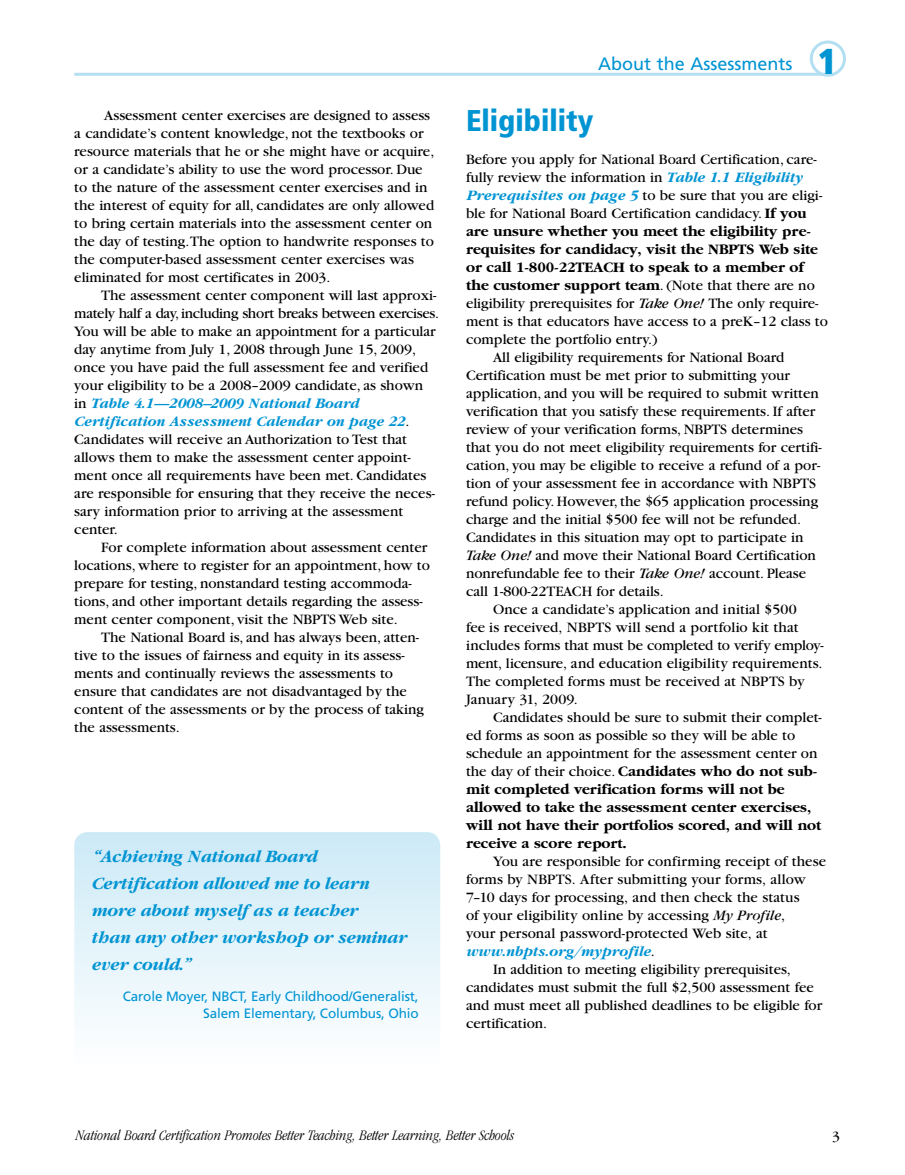
<style>
.page{position:relative;width:905px;height:1175px;background:#fff}
.page>*{position:absolute;margin:0;border:0;box-sizing:border-box;transform-origin:0 0}
.t1{font:900 condensed 30px "Frutiger LT Std";color:#0094d3}
.t2{font:italic 700 18px/27px "Garamond";letter-spacing:-.01em;color:#0094d3}
.t3{font:18px "Frutiger LT Std";color:#0094d3}
.t4{font:15px/18px "Garamond";color:#000}
.t5{font:700 15px "Garamond";color:#000}
.t6{font:italic 300 condensed 15px "ITC Garamond Std";color:#000}
.t7{font:italic 700 15px "Garamond";color:#0094d3}
.t8{font:13.5px/16.5px "Frutiger LT Std";letter-spacing:-.01em;color:#0094d3;text-align:right}
.s1{font-weight:700;font-style:italic;color:#0094d3}
.s2{font-weight:900;font-stretch:condensed;font-size:36px}
.s3{font-weight:700}
.s4{font-weight:400}
.s5{font-style:italic}
.s6{font-weight:400;font-style:normal;color:#000}
</style>
<div class="page">
<hr style="left:74px;top:73px;width:756px;height:3px;background:#b3dff2">
<div style="left:809px;top:40px;width:37px;height:37px;border:3px solid #b3dff2;border-radius:50%"></div>
<div style="left:74px;top:832px;width:366px;height:235px;background:linear-gradient(to bottom,#cceaf6,#feffff);border-radius:14px"></div>
<p class="t4" style="left:74px;top:106px;width:361px;text-indent:30px">Assessment center exercises are designed to assess a candidate’s content knowledge, not the textbooks or resource materials that he or she might have or acquire, or a candidate’s ability to use the word processor. Due to the nature of the assessment center exercises and in the interest of equity for all, candidates are only allowed to bring certain materials into the assessment center on the day of testing.The option to handwrite responses to the computer-based assessment center exercises was eliminated for most certificates in 2003.</p>
<p class="t4" style="left:74px;top:286px;width:366px;text-indent:27px">The assessment center component will last approxi&shy;mately half a day, including short breaks between exercises.<br>You will be able to make an appointment for a particular day anytime from July 1 , 2008 through June 1 5, 2009, once you have paid the full assessment fee and verified your eligibility to be a 2008–2009 candidate, as shown in <span class="s1">Table 4.1—2008–2009 National Board Certification Assessment Calendar on page 22</span>.<br>Candidates will receive an Authorization to Test that allows them to make the assessment center appoint&shy;ment once all requirements have been met. Candidates are responsible for ensuring that they receive the neces&shy;sary information prior to arriving at the assessment center.</p>
<p class="t4" style="left:74px;top:538px;width:357px;text-indent:27px">For complete information about assessment center locations, where to register for an appointment, how to prepare for testing, nonstandard testing accommoda&shy;tions, and other important details regarding the assess&shy;ment center component, visit the NBPTS Web site.</p>
<p class="t4" style="left:74px;top:628px;width:351px;text-indent:27px">The National Board is, and has always been, atten&shy;tive to the issues of fairness and equity in its assess&shy;ments and continually reviews the assessments to ensure that candidates are not disadvantaged by the content of the assessments or by the process of taking the assessments.</p>
<p class="t2" style="left:92px;top:842px;width:317px">“Achieving National Board<br>Certification allowed me to learn more about myself as a teacher<br>than any other workshop or seminar ever could.”</p>
<p class="t8" style="left:123px;top:988px;width:297px">Carole Moyer, NBCT, Early Childhood/Generalist,<br>Salem Elementary, Columbus, Ohio</p>
<p class="t3" style="left:598px;top:53px;width:240px">About the Assessments <span class="s2">1</span></p>
<h1 class="t1" style="left:466px;top:102px;width:129px">Eligibility</h1>
<p class="t4" style="left:466px;top:150px;width:352px">Before you apply for National Board Certification, care-</p>
<p class="t4" style="left:466px;top:168px;width:338px">fully review the information in <span class="s1">Table 1.1 Eligibility</span></p>
<p class="t4" style="left:466px;top:186px;width:358px"><span class="s1">Prerequisites on page 5</span> to be sure that you are eligi-</p>
<p class="t4" style="left:466px;top:204px;width:342px">ble for National Board Certification candidacy. <span class="s3">If you</span></p>
<p class="t5" style="left:466px;top:223px;width:346px">are unsure whether you meet the eligibility pre-</p>
<p class="t5" style="left:466px;top:241px;width:353px">requisites for candidacy, visit the NBPTS Web site</p>
<p class="t5" style="left:466px;top:259px;width:339px">or call 1-800-22TEACH to speak to a member of</p>
<p class="t5" style="left:466px;top:277px;width:350px">the customer support team<span class="s4">. (Note that there are no</span></p>
<p class="t4" style="left:466px;top:294px;width:354px">eligibility prerequisites for <span class="s5">Take One!</span> The only require-</p>
<p class="t4" style="left:466px;top:312px;width:363px">ment is that educators have access to a preK–1 2 class to</p>
<p class="t4" style="left:466px;top:330px;width:193px">complete the portfolio entry.)</p>
<p class="t4" style="left:493px;top:348px;width:293px">All eligibility requirements for National Board</p>
<p class="t4" style="left:466px;top:366px;width:325px">Certification must be met prior to submitting your</p>
<p class="t4" style="left:466px;top:384px;width:354px">application, and you will be required to submit written</p>
<p class="t4" style="left:466px;top:402px;width:351px">verification that you satisfy these requirements. If after</p>
<p class="t4" style="left:466px;top:420px;width:338px">review of your verification forms, NBPTS determines</p>
<p class="t4" style="left:466px;top:438px;width:357px">that you do not meet eligibility requirements for certifi-</p>
<p class="t4" style="left:466px;top:456px;width:356px">cation, you may be eligible to receive a refund of a por-</p>
<p class="t4" style="left:466px;top:474px;width:351px">tion of your assessment fee in accordance with NBPTS</p>
<p class="t4" style="left:466px;top:492px;width:354px">refund policy. However, the $65 application processing</p>
<p class="t4" style="left:466px;top:510px;width:336px">charge and the initial $500 fee will not be refunded.</p>
<p class="t4" style="left:466px;top:528px;width:339px">Candidates in this situation may opt to participate in</p>
<p class="t4" style="left:466px;top:546px;width:351px"><span class="s5">Take One!</span> and move their National Board Certification</p>
<p class="t4" style="left:466px;top:564px;width:342px">nonrefundable fee to their <span class="s5">Take One!</span> account. Please</p>
<p class="t4" style="left:466px;top:582px;width:199px">call 1 -800-22TEACH for details.</p>
<p class="t4" style="left:493px;top:600px;width:305px">Once a candidate’s application and initial $500</p>
<p class="t4" style="left:466px;top:618px;width:334px">fee is received, NBPTS will send a portfolio kit that</p>
<p class="t4" style="left:466px;top:636px;width:359px">includes forms that must be completed to verify employ-</p>
<p class="t4" style="left:466px;top:654px;width:358px">ment, licensure, and education eligibility requirements.</p>
<p class="t4" style="left:466px;top:672px;width:340px">The completed forms must be received at NBPTS by</p>
<p class="t4" style="left:466px;top:690px;width:113px">January 31 , 2009.</p>
<p class="t4" style="left:493px;top:708px;width:330px">Candidates should be sure to submit their complet-</p>
<p class="t4" style="left:466px;top:726px;width:331px">ed forms as soon as possible so they will be able to</p>
<p class="t4" style="left:466px;top:744px;width:353px">schedule an appointment for the assessment center on</p>
<p class="t5" style="left:466px;top:763px;width:353px"><span class="s4">the day of their choice.</span> Candidates who do not sub-</p>
<p class="t5" style="left:466px;top:781px;width:320px">mit completed verification forms will not be</p>
<p class="t5" style="left:466px;top:799px;width:347px">allowed to take the assessment center exercises,</p>
<p class="t5" style="left:466px;top:817px;width:357px">will not have their portfolios scored, and will not</p>
<p class="t5" style="left:466px;top:835px;width:162px">receive a score report.</p>
<p class="t4" style="left:493px;top:852px;width:334px">You are responsible for confirming receipt of these</p>
<p class="t4" style="left:466px;top:870px;width:341px">forms by NBPTS. After submitting your forms, allow</p>
<p class="t4" style="left:466px;top:888px;width:335px">7–1 0 days for processing, and then check the status</p>
<p class="t4" style="left:466px;top:906px;width:320px">of your eligibility online by accessing <span class="s5">My Profile</span>,</p>
<p class="t4" style="left:466px;top:924px;width:303px">your personal password-protected Web site, at</p>
<p class="t7" style="left:466px;top:943px;width:190px">www.nbpts.org/myprofile<span class="s6">.</span></p>
<p class="t4" style="left:493px;top:960px;width:299px">In addition to meeting eligibility prerequisites,</p>
<p class="t4" style="left:466px;top:978px;width:349px">candidates must submit the full $2,500 assessment fee</p>
<p class="t4" style="left:466px;top:996px;width:358px">and must meet all published deadlines to be eligible for</p>
<p class="t4" style="left:466px;top:1014px;width:83px">certification.</p>
<p class="t6" style="left:76px;top:1126px;width:440px">National Board Certification Promotes Better Teaching, Better Learning, Better Schools</p>
</div>
